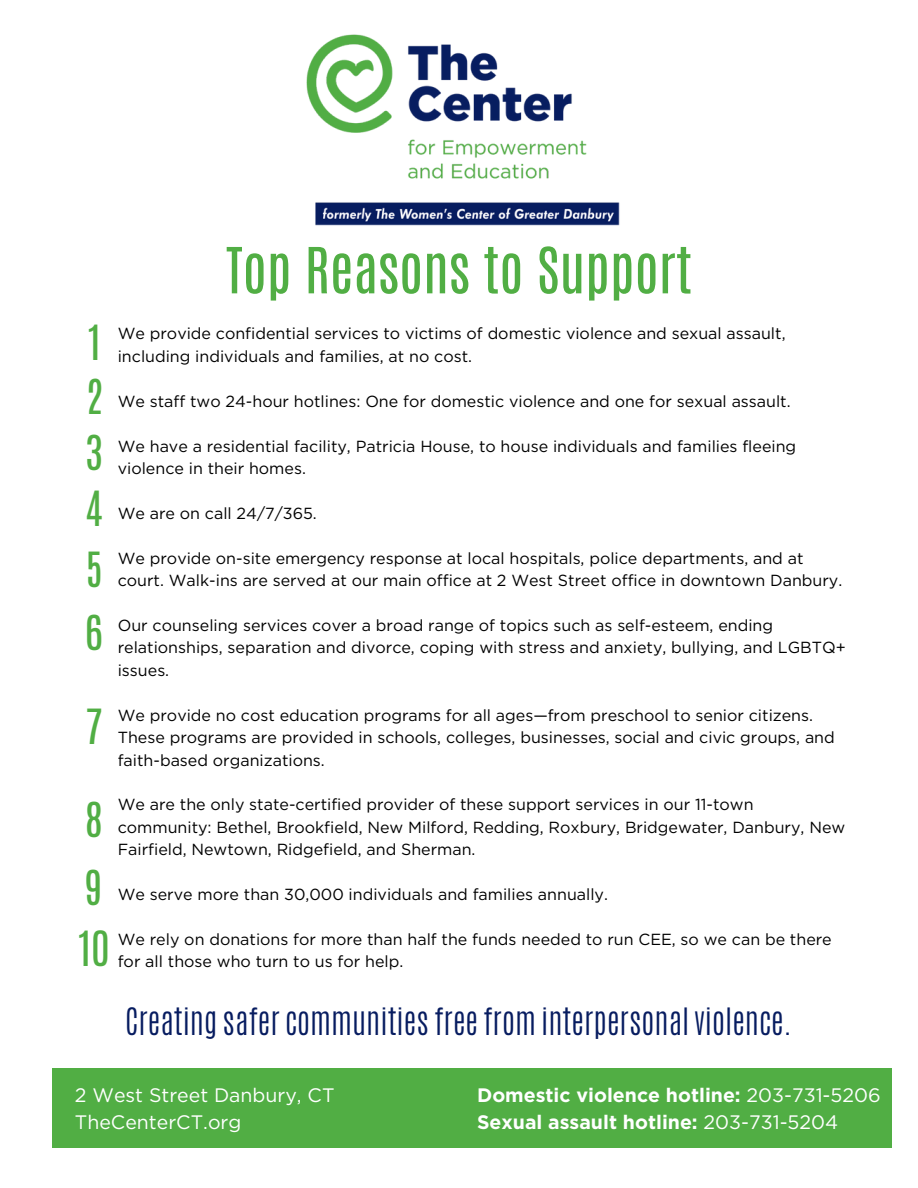
<style>
.page{position:relative;width:918px;height:1188px;background:#fff}
.page>*{position:absolute;margin:0;border:0;box-sizing:border-box;transform-origin:0 0}
.t1{font:54px "Antonio";color:#51ae44}
.t2{font:40.5px/63.3px "Antonio";color:#51ae44}
.t3{font:300 31.5px "Antonio";color:#071c60}
.t4{font:700 19.5px/27px "Gotham";color:#fff}
.t5{font:19.5px/27px "Gotham";color:#fff}
.t6{font:16.05px/22.5px "Gotham";color:#000}
.s1{font-weight:400}
</style>
<div class="page">
<img style="left:306px;top:34px;width:314px;height:192px">
<div style="left:53px;top:1068px;width:839px;height:79px;background:#51ae44"></div>
<h2 class="t2" style="left:88px;top:311px;width:14px">1</h2>
<h2 class="t2" style="left:86px;top:366px;width:19px">2</h2>
<h2 class="t2" style="left:85px;top:421px;width:19px">3</h2>
<h2 class="t2" style="left:85px;top:477px;width:19px">4</h2>
<h2 class="t2" style="left:85px;top:538px;width:20px">5<br>6</h2>
<h2 class="t2" style="left:85px;top:695px;width:19px">7</h2>
<h2 class="t2" style="left:85px;top:786px;width:19px;line-height:68.4px">8<br>9</h2>
<h2 class="t2" style="left:79px;top:917px;width:32px">10</h2>
<h1 class="t1" style="left:226px;top:232px;width:468px">Top Reasons to Support</h1>
<p class="t6" style="left:118px;top:322px;width:669px">We provide confidential services to victims of domestic violence and sexual assault, including individuals and families, at no cost.</p>
<p class="t6" style="left:118px;top:390px;width:674px">We staff two 24-hour hotlines: One for domestic violence and one for sexual assault.</p>
<p class="t6" style="left:118px;top:435px;width:680px">We have a residential facility, Patricia House, to house individuals and families fleeing violence in their homes.</p>
<p class="t6" style="left:118px;top:502px;width:201px">We are on call 24/7/365.</p>
<p class="t6" style="left:118px;top:547px;width:726px">We provide on-site emergency response at local hospitals, police departments, and at court. Walk-ins are served at our main office at 2 West Street office in downtown Danbury.</p>
<p class="t6" style="left:118px;top:614px;width:729px">Our counseling services cover a broad range of topics such as self-esteem, ending relationships, separation and divorce, coping with stress and anxiety, bullying, and LGBTQ+ issues.</p>
<p class="t6" style="left:118px;top:704px;width:719px">We provide no cost education programs for all ages—from preschool to senior citizens.<br>These programs are provided in schools, colleges, businesses, social and civic groups, and faith-based organizations.</p>
<p class="t6" style="left:118px;top:793px;width:729px">We are the only state-certified provider of these support services in our 11-town community: Bethel, Brookfield, New Milford, Redding, Roxbury, Bridgewater, Danbury, New<br>Fairfield, Newtown, Ridgefield, and Sherman.</p>
<p class="t6" style="left:118px;top:883px;width:492px">We serve more than 30,000 individuals and families annually.</p>
<p class="t6" style="left:118px;top:928px;width:716px">We rely on donations for more than half the funds needed to run CEE, so we can be there for all those who turn to us for help.</p>
<h3 class="t3" style="left:125px;top:999px;width:668px">Creating safer communities free from interpersonal violence.</h3>
<p class="t5" style="left:75px;top:1081px;width:261px">2 West Street Danbury, CT<br>TheCenterCT.org</p>
<p class="t4" style="left:477px;top:1081px;width:405px">Domestic violence hotline: <span class="s1">203-731-5206<br></span>Sexual assault hotline: <span class="s1">203-731-5204</span></p>
</div>
